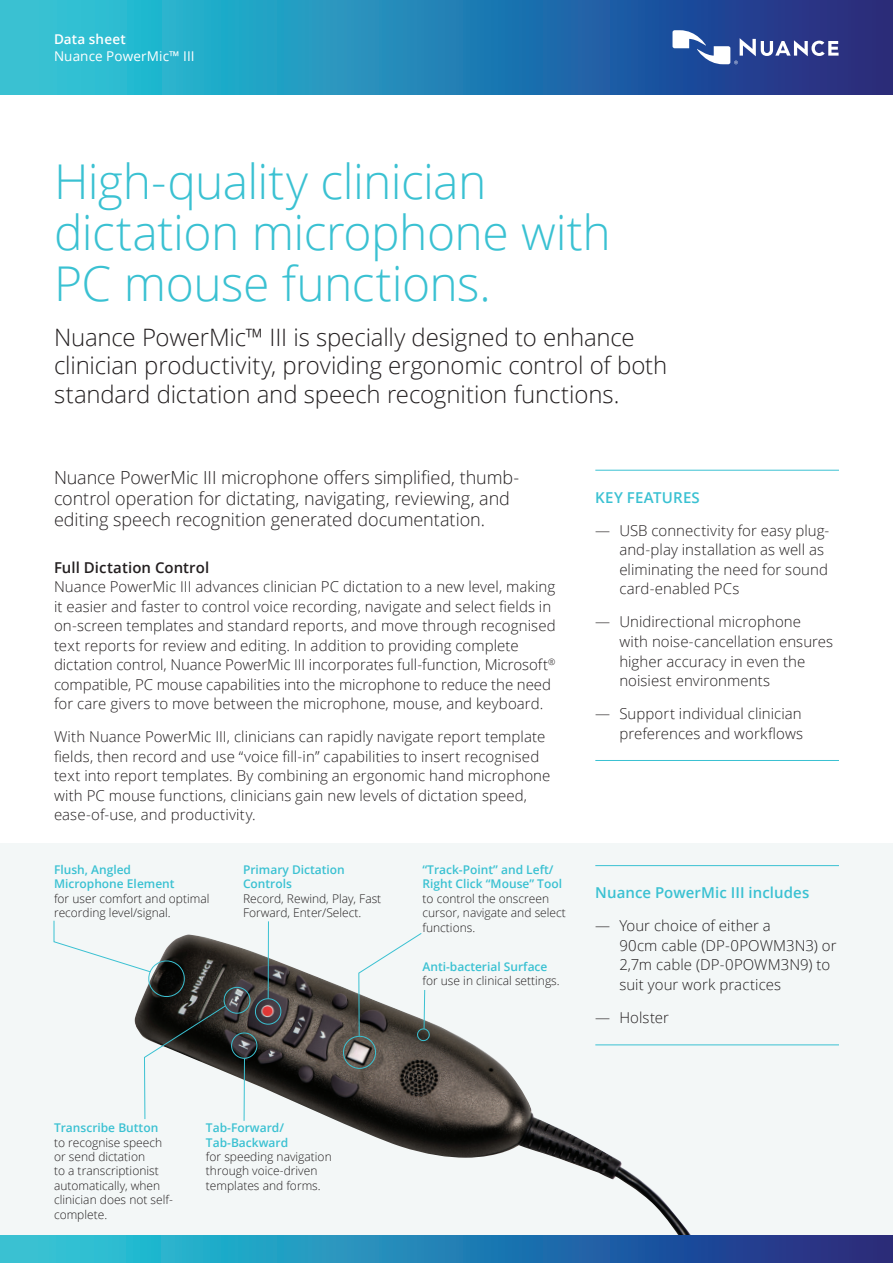
<style>
.page{position:relative;width:893px;height:1263px;background:#fff}
.page>*{position:absolute;margin:0;border:0;box-sizing:border-box;transform-origin:0 0}
.t1{font:300 48px/51px "Open Sans";letter-spacing:-.01em;color:#3ac1d2}
.t2{font:300 24px/28.5px "Open Sans";letter-spacing:-.005em;color:#231f20}
.t3{font:300 18px/21px "Open Sans";letter-spacing:-.005em;color:#231f20}
.t4{font:300 15px/19.5px "Open Sans";letter-spacing:.005em;color:#231f20}
.t5{font:600 15px "Open Sans";letter-spacing:.005em;color:#3ac1d2}
.t6{font:600 15px "Open Sans";letter-spacing:.005em;color:#231f20}
.t7{font:13.5px "Open Sans";letter-spacing:.01em;color:#fff}
.t8{font:600 13.5px "Open Sans";letter-spacing:.01em;color:#fff}
.t9{font:300 12px/14.4px "Open Sans";color:#231f20}
.t10{font:600 12px/14.4px "Open Sans";color:#3ac1d2}
</style>
<div class="page">
<svg style="left:0;top:0;width:893px;height:94px;background:#2481b3"></svg>
<svg style="left:672px;top:30px;width:167px;height:34px"></svg>
<div style="left:0;top:843px;width:893px;height:406px;background:#f3f7f7"></div>
<hr style="left:595px;top:470px;width:244px;height:1px;background:#3ac1d2">
<hr style="left:595px;top:760px;width:244px;height:1px;background:#3ac1d2">
<hr style="left:595px;top:865px;width:244px;height:1px;background:#3ac1d2">
<hr style="left:595px;top:1044px;width:244px;height:1px;background:#3ac1d2">
<img style="left:135px;top:934px;width:556px;height:302px">
<div style="left:224px;top:987px;width:26px;height:26px;border:1px solid #3ac1d2;border-radius:50%"></div>
<svg style="left:53px;top:920px;width:134px;height:78px"></svg>
<div style="left:231px;top:1032px;width:26px;height:27px;border:1px solid #3ac1d2;border-radius:50%"></div>
<hr style="left:244px;top:1059px;width:1px;height:62px;background:#3ac1d2">
<svg style="left:144px;top:1005px;width:82px;height:115px"></svg>
<svg style="left:254px;top:997px;width:28px;height:28px"></svg>
<hr style="left:268px;top:921px;width:1px;height:78px;background:#3ac1d2">
<svg style="left:341px;top:933px;width:89px;height:137px"></svg>
<svg style="left:0;top:1236px;width:893px;height:27px;background:#247cb0"></svg>
<p class="t8" style="left:54px;top:30px;width:73px">Data sheet</p>
<p class="t7" style="left:54px;top:47px;width:142px">Nuance PowerMic™ III</p>
<h1 class="t1" style="left:54px;top:155px;width:558px">High-quality clinician dictation microphone with<br>PC mouse functions.</h1>
<h2 class="t2" style="left:54px;top:322px;width:615px">Nuance PowerMic™ III is specially designed to enhance clinician productivity, providing ergonomic control of both standard dictation and speech recognition functions.</h2>
<p class="t3" style="left:54px;top:466px;width:467px">Nuance PowerMic III microphone offers simplified, thumb&shy;control operation for dictating, navigating, reviewing, and editing speech recognition generated documentation.</p>
<p class="t6" style="left:54px;top:557px;width:157px">Full Dictation Control</p>
<p class="t4" style="left:54px;top:576px;width:503px">Nuance PowerMic III advances clinician PC dictation to a new level, making it easier and faster to control voice recording, navigate and select fields in on-screen templates and standard reports, and move through recognised text reports for review and editing. In addition to providing complete dictation control, Nuance PowerMic III incorporates full-function, Microsoft<sup>® </sup>compatible, PC mouse capabilities into the microphone to reduce the need for care givers to move between the microphone, mouse, and keyboard.</p>
<p class="t4" style="left:54px;top:726px;width:498px">With Nuance PowerMic III, clinicians can rapidly navigate report template fields, then record and use “voice fill-in” capabilities to insert recognised text into report templates. By combining an ergonomic hand microphone with PC mouse functions, clinicians gain new levels of dictation speed, ease-of-use, and productivity.</p>
<p class="t10" style="left:54px;top:862px;width:122px">Flush, Angled<br>Microphone Element</p>
<p class="t9" style="left:54px;top:891px;width:157px">for user comfort and optimal recording level/signal.</p>
<p class="t10" style="left:243px;top:862px;width:103px">Primary Dictation<br>Controls</p>
<p class="t9" style="left:243px;top:891px;width:140px">Record, Rewind, Play, Fast<br>Forward, Enter/Select.</p>
<p class="t10" style="left:422px;top:862px;width:141px">“Track-Point” and Left/<br>Right Click “Mouse” Tool</p>
<p class="t9" style="left:422px;top:891px;width:145px">to control the onscreen cursor, navigate and select functions.</p>
<p class="t10" style="left:422px;top:959px;width:126px">Anti-bacterial Surface</p>
<p class="t9" style="left:422px;top:973px;width:139px">for use in clinical settings.</p>
<p class="t5" style="left:595px;top:487px;width:106px">KEY FEATURES</p>
<p class="t4" style="left:619px;top:520px;width:212px;text-indent:-24px">— USB connectivity for easy plug&shy;and-play installation as well as eliminating the need for sound card-enabled PCs</p>
<p class="t4" style="left:619px;top:612px;width:215px;text-indent:-24px">— Unidirectional microphone with noise-cancellation ensures higher accuracy in even the noisiest environments</p>
<p class="t4" style="left:595px;top:703px;width:209px;text-align:right">— Support individual clinician preferences and workflows</p>
<p class="t5" style="left:595px;top:883px;width:215px">Nuance PowerMic III includes</p>
<p class="t4" style="left:619px;top:916px;width:219px;text-indent:-24px">— Your choice of either a<br>90cm cable (DP-0POWM3N3) or<br>2,7m cable (DP-0POWM3N9) to suit your work practices</p>
<p class="t4" style="left:595px;top:1007px;width:75px">— Holster</p>
<p class="t10" style="left:54px;top:1120px;width:106px">Transcribe Button</p>
<p class="t9" style="left:54px;top:1135px;width:120px">to recognise speech or send dictation<br>to a transcriptionist automatically, when clinician does not self&shy;complete.</p>
<p class="t10" style="left:206px;top:1120px;width:84px">Tab-Forward/<br>Tab-Backward</p>
<p class="t9" style="left:206px;top:1149px;width:127px">for speeding navigation through voice-driven templates and forms.</p>
</div>
